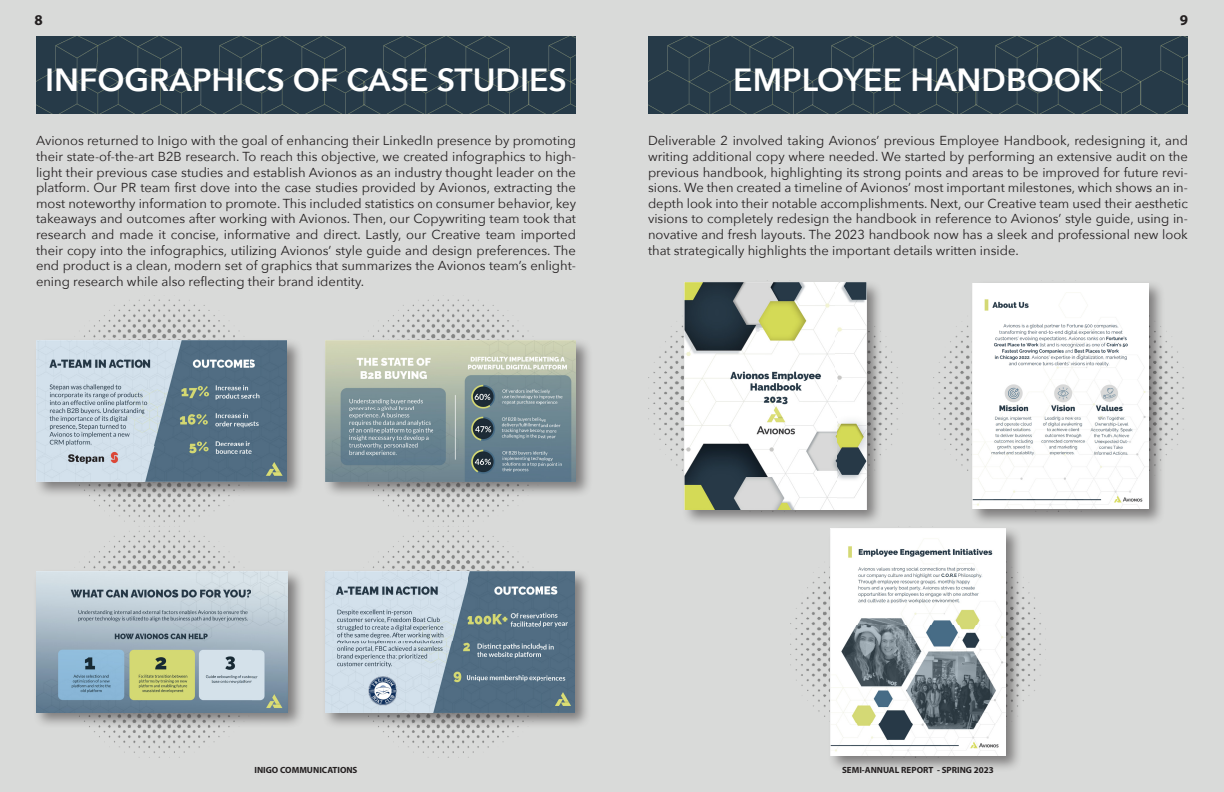
<style>
.page{position:relative;width:1224px;height:792px;background:#fff}
.page>*{position:absolute;margin:0;border:0;box-sizing:border-box;transform-origin:0 0}
.t1{font:600 32px "Avenir Next";color:#fff}
.t2{font:700 15px "Myriad Pro";color:#231f20}
.t3{font:13px/15.6px "Avenir Next";color:#231f20;text-align:justify}
.t4{font:700 9px "Myriad Pro";color:#231f20}
</style>
<div class="page">
<div style="left:0;top:0;width:612px;height:792px;background:#d9dad9"></div>
<div style="left:612px;top:0;width:612px;height:792px;background:#d9dad9"></div>
<img style="left:36px;top:36px;width:164px;height:77px">
<img style="left:200px;top:36px;width:164px;height:77px">
<img style="left:364px;top:36px;width:164px;height:77px">
<img style="left:528px;top:36px;width:48px;height:77px">
<img style="left:648px;top:36px;width:164px;height:77px">
<img style="left:812px;top:36px;width:164px;height:77px">
<img style="left:976px;top:36px;width:164px;height:77px">
<img style="left:1140px;top:36px;width:48px;height:77px">
<img style="left:84px;top:295px;width:156px;height:462px">
<div style="left:34px;top:337px;width:270px;height:161px;background:#231f20;opacity:.5"></div>
<img style="left:37px;top:340px;width:250px;height:141px">
<div style="left:33px;top:568px;width:272px;height:161px;background:#231f20;opacity:.5"></div>
<img style="left:36px;top:572px;width:252px;height:140px">
<img style="left:373px;top:295px;width:156px;height:462px">
<div style="left:322px;top:337px;width:271px;height:161px;background:#231f20;opacity:.5"></div>
<img style="left:326px;top:340px;width:250px;height:141px">
<div style="left:322px;top:568px;width:270px;height:162px;background:#231f20;opacity:.5"></div>
<img style="left:325px;top:571px;width:250px;height:141px">
<img style="left:795px;top:571px;width:246px;height:146px">
<div style="left:827px;top:525px;width:195px;height:247px;background:#231f20;opacity:.5"></div>
<img style="left:831px;top:529px;width:174px;height:226px">
<img style="left:648px;top:326px;width:255px;height:140px">
<div style="left:681px;top:280px;width:202px;height:246px;background:#231f20;opacity:.5"></div>
<img style="left:684px;top:283px;width:182px;height:226px">
<img style="left:933px;top:325px;width:251px;height:146px">
<div style="left:970px;top:280px;width:196px;height:246px;background:#231f20;opacity:.5"></div>
<img style="left:973px;top:283px;width:176px;height:226px">
<p class="t2" style="left:35px;top:10px;width:10px">8</p>
<p class="t2" style="left:1180px;top:10px;width:10px">9</p>
<p class="t1" style="left:45px;top:52px;width:523px">INFOGRAPHICS OF CASE STUDIES</p>
<p class="t3" style="left:36px;top:133px;width:542px">Avionos returned to Inigo with the goal of enhancing their LinkedIn presence by promoting their state-of-the-art B2B research. To reach this objective, we created infographics to high&shy;light their previous case studies and establish Avionos as an industry thought leader on the platform. Our PR team first dove into the case studies provided by Avionos, extracting the most noteworthy information to promote. This included statistics on consumer behavior, key takeaways and outcomes after working with Avionos. Then, our Copywriting team took that research and made it concise, informative and direct. Lastly, our Creative team imported their copy into the infographics, utilizing Avionos’ style guide and design preferences. The end product is a clean, modern set of graphics that summarizes the Avionos team’s enlight&shy;ening research while also reflecting their brand identity.</p>
<p class="t1" style="left:733px;top:52px;width:371px">EMPLOYEE HANDBOOK</p>
<p class="t3" style="left:648px;top:133px;width:542px">Deliverable 2 involved taking Avionos’ previous Employee Handbook, redesigning it, and writing additional copy where needed. We started by performing an extensive audit on the previous handbook, highlighting its strong points and areas to be improved for future revi&shy;sions. We then created a timeline of Avionos’ most important milestones, which shows an in&shy;depth look into their notable accomplishments. Next, our Creative team used their aesthetic visions to completely redesign the handbook in reference to Avionos’ style guide, using in&shy;novative and fresh layouts. The 2023 handbook now has a sleek and professional new look that strategically highlights the important details written inside.</p>
<p class="t4" style="left:254px;top:764px;width:105px">INIGO COMMUNICATIONS</p>
<p class="t4" style="left:842px;top:764px;width:153px">SEMI-ANNUAL REPORT - SPRING 2023</p>
</div>
